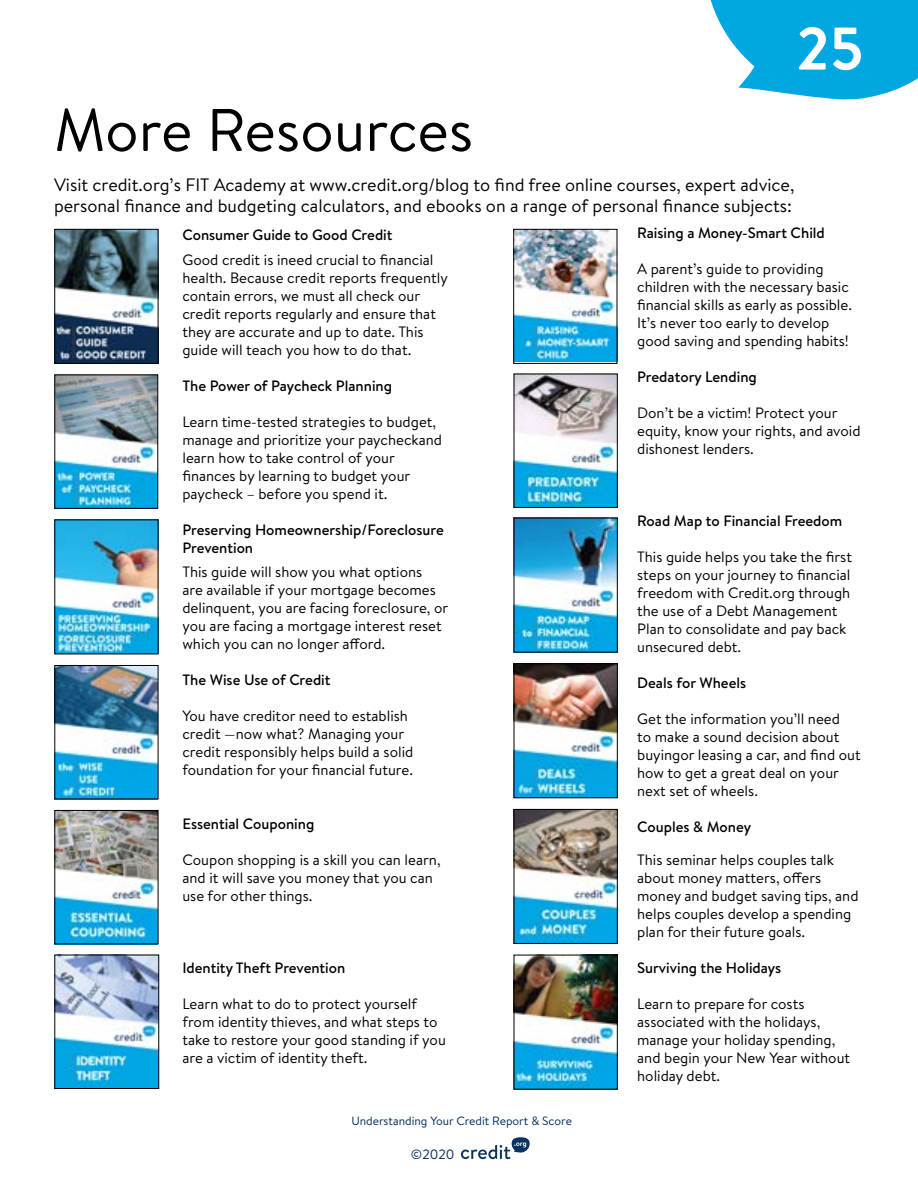
<style>
.page{position:relative;width:918px;height:1188px;background:#fff}
.page>*{position:absolute;margin:0;border:0;box-sizing:border-box;transform-origin:0 0}
.t1{font:60px "Brandon Text";color:#000}
.t2{font:700 60px "Brandon Text";color:#fff}
.t3{font:18px/21.6px "Brandon Text";color:#000}
.t4{font:15px/18px "Brandon Text";color:#000}
.t5{font:500 15px/18px "Brandon Text";color:#000}
.t6{font:13.5px "Brandon Text";color:#002d5b}
.t7{font:12px "Brandon Text";color:#002d5b}
</style>
<div class="page">
<svg style="left:710px;top:0;width:208px;height:99px"></svg>
<svg style="left:461px;top:1137px;width:69px;height:22px"></svg>
<img style="left:57px;top:231px;width:99px;height:131px">
<img style="left:57px;top:377px;width:99px;height:130px">
<img style="left:57px;top:522px;width:99px;height:130px">
<img style="left:57px;top:667px;width:99px;height:130px">
<img style="left:57px;top:957px;width:100px;height:130px">
<img style="left:57px;top:812px;width:99px;height:130px">
<img style="left:516px;top:811px;width:100px;height:131px">
<img style="left:516px;top:376px;width:100px;height:130px">
<img style="left:516px;top:957px;width:100px;height:130px">
<img style="left:516px;top:666px;width:100px;height:130px">
<img style="left:516px;top:520px;width:100px;height:130px">
<img style="left:516px;top:231px;width:99px;height:131px">
<div style="left:55px;top:229px;width:103px;height:135px;border:1px solid #000"></div>
<div style="left:55px;top:375px;width:103px;height:134px;border:1px solid #000"></div>
<div style="left:55px;top:955px;width:104px;height:134px;border:1px solid #000"></div>
<div style="left:514px;top:664px;width:104px;height:134px;border:1px solid #000"></div>
<div style="left:514px;top:955px;width:104px;height:134px;border:1px solid #000"></div>
<div style="left:514px;top:809px;width:104px;height:135px;border:1px solid #000"></div>
<div style="left:514px;top:374px;width:104px;height:134px;border:1px solid #000"></div>
<div style="left:514px;top:229px;width:103px;height:135px;border:1px solid #000"></div>
<h1 class="t2" style="left:796px;top:7px;width:69px">25</h1>
<h1 class="t1" style="left:54px;top:89px;width:421px">More Resources</h1>
<p class="t3" style="left:54px;top:173px;width:742px">Visit credit.org’s FIT Academy at www.credit.org/blog to find free online courses, expert advice, personal finance and budgeting calculators, and ebooks on a range of personal finance subjects:</p>
<p class="t5" style="left:182px;top:225px;width:212px">Consumer Guide to Good Credit</p>
<p class="t4" style="left:182px;top:250px;width:267px">Good credit is ineed crucial to financial health. Because credit reports frequently contain errors, we must all check our credit reports regularly and ensure that they are accurate and up to date. This guide will teach you how to do that.</p>
<p class="t5" style="left:182px;top:377px;width:211px">The Power of Paycheck Planning</p>
<p class="t4" style="left:182px;top:412px;width:261px">Learn time-tested strategies to budget, manage and prioritize your paycheckand learn how to take control of your finances by learning to budget your paycheck – before you spend it.</p>
<p class="t5" style="left:182px;top:521px;width:263px">Preserving Homeownership/Foreclosure<br>Prevention</p>
<p class="t4" style="left:182px;top:562px;width:267px">This guide will show you what options<br>are available if your mortgage becomes delinquent, you are facing foreclosure, or you are facing a mortgage interest reset which you can no longer afford.</p>
<p class="t5" style="left:182px;top:671px;width:150px">The Wise Use of Credit</p>
<p class="t4" style="left:182px;top:706px;width:232px">You have creditor need to establish credit —now what? Managing your credit responsibly helps build a solid foundation for your financial future.</p>
<p class="t5" style="left:182px;top:815px;width:133px">Essential Couponing</p>
<p class="t4" style="left:182px;top:850px;width:260px">Coupon shopping is a skill you can learn, and it will save you money that you can use for other things.</p>
<p class="t5" style="left:637px;top:224px;width:189px">Raising a Money-Smart Child</p>
<p class="t4" style="left:637px;top:260px;width:216px">A parent’s guide to providing children with the necessary basic financial skills as early as possible.<br>It’s never too early to develop good saving and spending habits!</p>
<p class="t5" style="left:637px;top:368px;width:121px">Predatory Lending</p>
<p class="t4" style="left:637px;top:404px;width:225px">Don’t be a victim! Protect your equity, know your rights, and avoid dishonest lenders.</p>
<p class="t5" style="left:637px;top:512px;width:207px">Road Map to Financial Freedom</p>
<p class="t4" style="left:637px;top:548px;width:216px">This guide helps you take the first steps on your journey to financial freedom with Credit.org through the use of a Debt Management<br>Plan to consolidate and pay back unsecured debt.</p>
<p class="t5" style="left:637px;top:674px;width:111px">Deals for Wheels</p>
<p class="t4" style="left:637px;top:710px;width:225px">Get the information you’ll need<br>to make a sound decision about buyingor leasing a car, and find out how to get a great deal on your next set of wheels.</p>
<p class="t5" style="left:637px;top:818px;width:116px">Couples &amp; Money</p>
<p class="t4" style="left:637px;top:851px;width:223px">This seminar helps couples talk about money matters, offers money and budget saving tips, and helps couples develop a spending plan for their future goals.</p>
<p class="t5" style="left:637px;top:959px;width:146px">Surviving the Holidays</p>
<p class="t4" style="left:637px;top:995px;width:215px">Learn to prepare for costs associated with the holidays, manage your holiday spending, and begin your New Year without holiday debt.</p>
<p class="t5" style="left:182px;top:959px;width:164px">Identity Theft Prevention</p>
<p class="t4" style="left:182px;top:994px;width:265px">Learn what to do to protect yourself from identity thieves, and what steps to take to restore your good standing if you are a victim of identity theft.</p>
<p class="t7" style="left:351px;top:1112px;width:222px">Understanding Your Credit Report &amp; Score</p>
<p class="t6" style="left:411px;top:1145px;width:45px">©2020</p>
</div>
